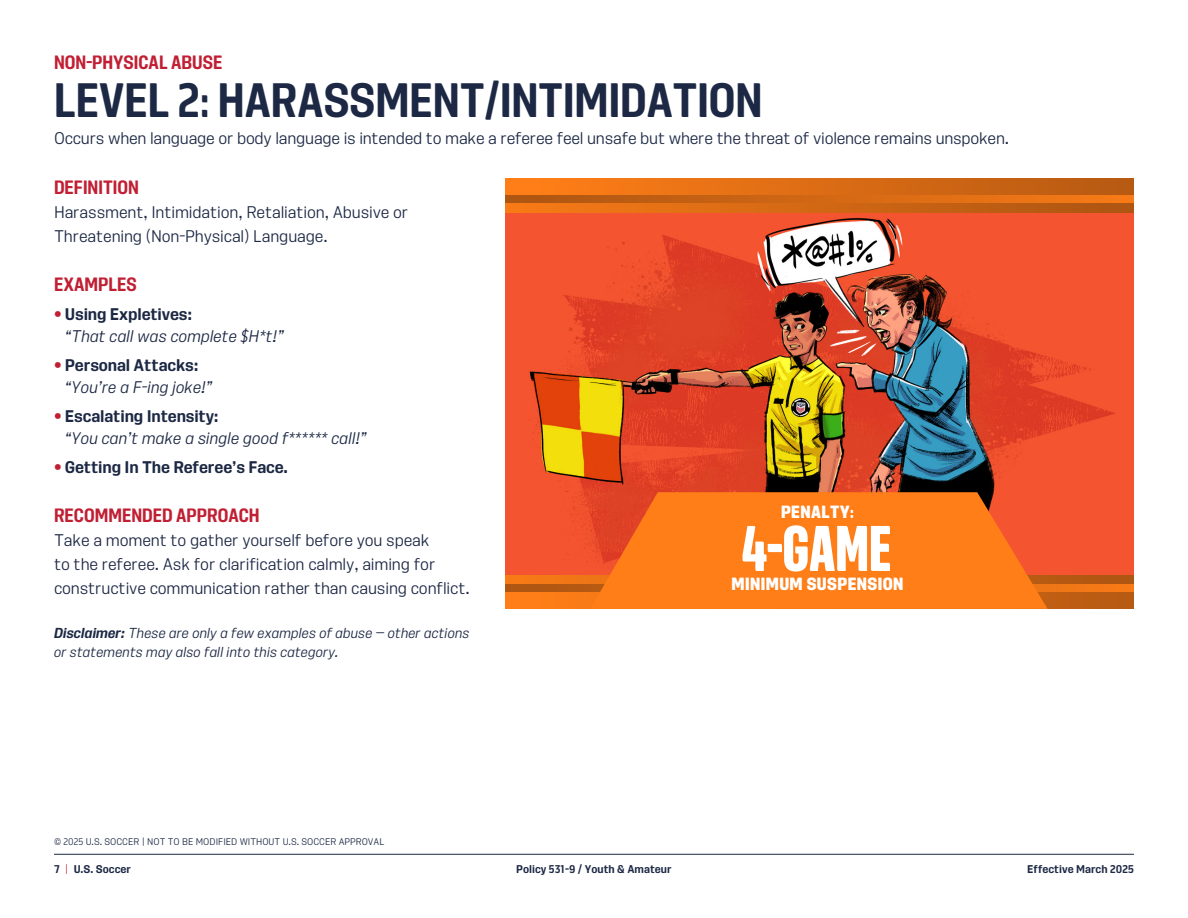
<style>
.page{position:relative;width:1188px;height:918px;background:#fff}
.page>*{position:absolute;margin:0;border:0;box-sizing:border-box;transform-origin:0 0}
.t1{font:900 60px "USSF90 Minutes Display Cond";color:#fff}
.t2{font:700 45px "USSF90 Minutes Display";color:#1c2844}
.t3{font:700 18px "USSF90 Minutes Display";color:#c11f33}
.t4{font:900 16.5px "USSF90 Minutes Display";letter-spacing:.025em;color:#fff}
.t5{font:300 15.75px/24px "USSF90 Minutes Text";letter-spacing:-.01em;color:#1c2844}
.t6{font:italic 300 15.75px/22.5px "USSF90 Minutes Text";letter-spacing:-.01em;color:#1c2844}
.t7{font:700 15.75px "USSF90 Minutes Text";letter-spacing:-.01em;color:#1c2844}
.t8{font:italic 300 13.5px/19.5px "USSF90 Minutes Text";letter-spacing:-.01em;color:#1c2844}
.t9{font:700 10.5px "USSF90 Minutes Text";color:#1c2844}
.t10{font:300 9px "USSF90 Minutes Text";color:#1c2844}
.s1{font-weight:700;font-style:normal;color:#c11f33}
.s2{font-weight:700;font-style:normal}
.s3{color:#c11f33}
.s4{font-weight:700}
.s5{font-weight:300;color:#c11f33}
</style>
<div class="page">
<img style="left:505px;top:212px;width:628px;height:363px">
<svg style="left:505px;top:584px;width:628px;height:9px"></svg>
<svg style="left:505px;top:575px;width:628px;height:9px"></svg>
<svg style="left:505px;top:593px;width:628px;height:16px"></svg>
<svg style="left:505px;top:195px;width:628px;height:8px"></svg>
<svg style="left:505px;top:203px;width:628px;height:9px"></svg>
<div style="left:505px;top:178px;width:628px;height:17px;background:linear-gradient(to right,#ff7f17,#b65a12)"></div>
<svg style="left:590px;top:492px;width:458px;height:117px;fill:#ff7e17"></svg>
<hr style="left:54px;top:854px;width:1080px;height:1px;background:#1c2844">
<p class="t3" style="left:54px;top:52px;width:170px">NON-PHYSICAL ABUSE</p>
<h2 class="t2" style="left:54px;top:74px;width:710px">LEVEL 2: HARASSMENT/INTIMIDATION</h2>
<p class="t5" style="left:54px;top:125px;width:957px">Occurs when language or body language is intended to make a referee feel unsafe but where the threat of violence remains unspoken.</p>
<p class="t3" style="left:54px;top:176px;width:86px">DEFINITION</p>
<p class="t5" style="left:54px;top:199px;width:356px">Harassment, Intimidation, Retaliation, Abusive or<br>Threatening (Non-Physical) Language.</p>
<p class="t3" style="left:54px;top:274px;width:84px">EXAMPLES</p>
<p class="t6" style="left:65px;top:302px;width:221px;text-indent:-11px"><span class="s1">•</span> <span class="s2">Using Expletives:<br></span>“That call was complete $H*t!”</p>
<p class="t6" style="left:65px;top:353px;width:149px;text-indent:-11px"><span class="s1">•</span> <span class="s2">Personal Attacks: </span>“You’re a F-ing joke!”</p>
<p class="t6" style="left:65px;top:404px;width:304px;text-indent:-11px"><span class="s1">•</span> <span class="s2">Escalating Intensity:<br></span>“You can’t make a single good f****** call!”</p>
<p class="t7" style="left:54px;top:457px;width:236px"><span class="s3">•</span> Getting In The Referee’s Face.</p>
<p class="t3" style="left:54px;top:505px;width:207px">RECOMMENDED APPROACH</p>
<p class="t5" style="left:54px;top:528px;width:417px">Take a moment to gather yourself before you speak<br>to the referee. Ask for clarification calmly, aiming for constructive communication rather than causing conflict.</p>
<p class="t8" style="left:54px;top:623px;width:417px"><span class="s4">Disclaimer:</span> These are only a few examples of abuse — other actions or statements may also fall into this category.</p>
<p class="t10" style="left:54px;top:836px;width:332px">© 2025 U.S. SOCCER | NOT TO BE MODIFIED WITHOUT U.S. SOCCER APPROVAL</p>
<p class="t4" style="left:781px;top:502px;width:74px">PENALTY:</p>
<h1 class="t1" style="left:742px;top:514px;width:151px">4-GAME</h1>
<p class="t4" style="left:732px;top:574px;width:173px">MINIMUM SUSPENSION</p>
<p class="t9" style="left:54px;top:862px;width:79px">7 <span class="s5">|</span> U.S. Soccer</p>
<p class="t9" style="left:516px;top:862px;width:157px">Policy 531-9 / Youth &amp; Amateur</p>
<p class="t9" style="left:1027px;top:862px;width:108px">Effective March 2025</p>
</div>
